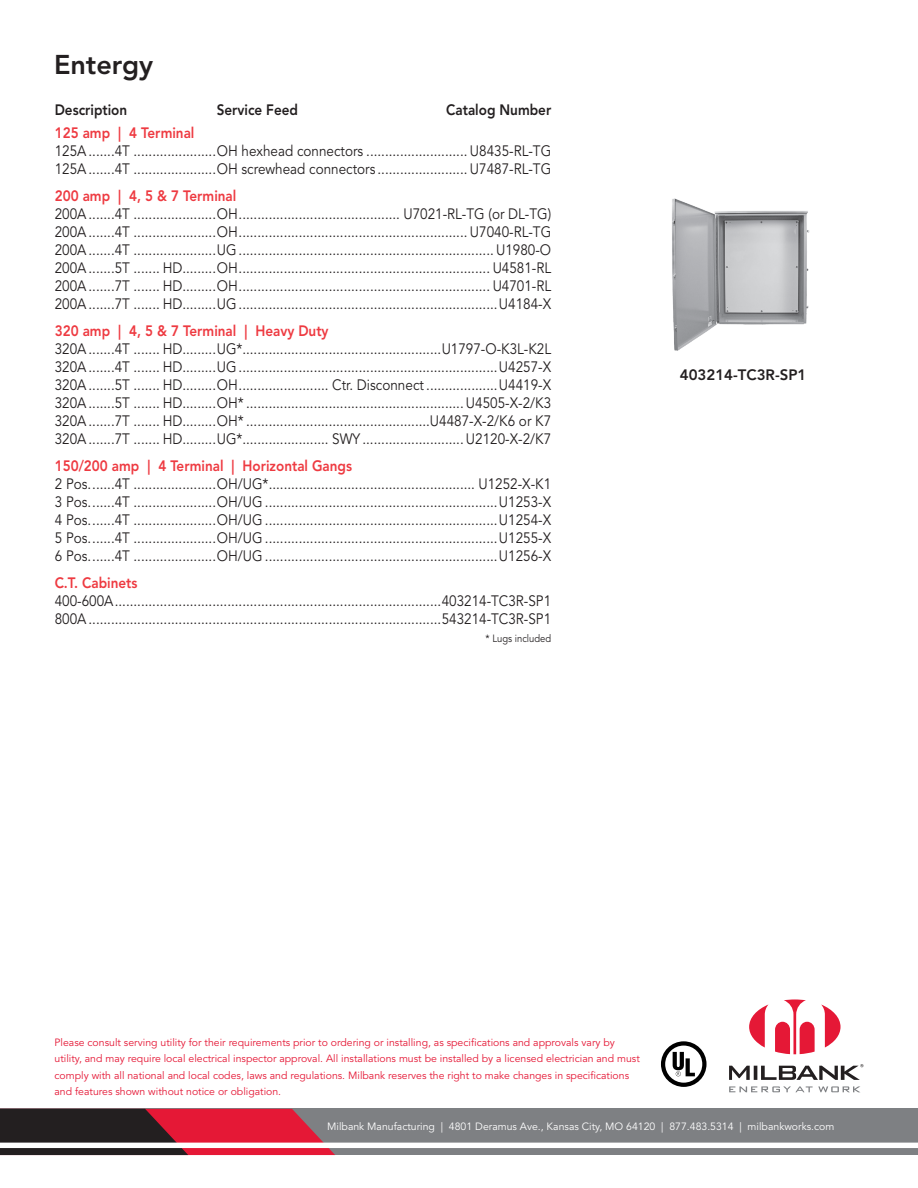
<style>
.page{position:relative;width:918px;height:1188px;background:#fff}
.page>*{position:absolute;margin:0;border:0;box-sizing:border-box;transform-origin:0 0}
.t1{font:800 27px "Avenir LT Std";color:#231f20}
.t2{font:15px/18px "Avenir LT Std";color:#231f20;text-align:justify;scale:.9 1}
.t3{font:800 15px "Avenir LT Std";color:#ee3a41;scale:.9 1}
.t4{font:800 15px "Avenir LT Std";color:#231f20;scale:.9 1}
.t5{font:800 15px "Avenir LT Std";color:#231f20}
.t6{font:10.5px/16.5px "Avenir LT Std";color:#e51836}
.t7{font:10.5px "Avenir LT Std";color:#fff}
.t8{font:10.5px "Avenir LT Std";color:#231f20;scale:.9 1}
</style>
<div class="page">
<div style="left:0;top:1109px;width:918px;height:46px;background:#7e8083"></div>
<svg style="left:0;top:1109px;width:335px;height:46px;background:#7e2230"></svg>
<div style="left:0;top:1142px;width:918px;height:6px;background:#fff"></div>
<svg style="left:749px;top:999px;width:92px;height:55px"></svg>
<svg style="left:729px;top:1086px;width:131px;height:6px"></svg>
<svg style="left:729px;top:1064px;width:134px;height:16px"></svg>
<svg style="left:661px;top:1041px;width:46px;height:46px"></svg>
<img style="left:672px;top:198px;width:138px;height:153px">
<h1 class="t1" style="left:54px;top:49px;width:101px">Entergy</h1>
<p class="t4" style="left:55px;top:101px;width:82px">Description</p>
<p class="t4" style="left:217px;top:101px;width:92px">Service Feed</p>
<p class="t4" style="left:446px;top:101px;width:118px">Catalog Number</p>
<p class="t3" style="left:55px;top:124px;width:157px">125 amp | 4 Terminal</p>
<p class="t2" style="left:55px;top:142px;width:553px">125A.......4T ......................OH hexhead connectors ........................... U8435-RL-TG<br>125A.......4T ......................OH screwhead connectors ........................ U7487-RL-TG</p>
<p class="t3" style="left:55px;top:187px;width:203px">200 amp | 4, 5 &amp; 7 Terminal</p>
<p class="t2" style="left:55px;top:205px;width:553px">200A.......4T ......................OH........................................... U7021-RL-TG (or DL-TG)<br>200A.......4T ......................OH............................................................. U7040-RL-TG 200A.......4T ......................UG .................................................................... U1980-O 200A.......5T ....... HD.........OH................................................................... U4581-RL 200A.......7T ....... HD.........OH................................................................... U4701-RL 200A.......7T ....... HD.........UG .....................................................................U4184-X</p>
<p class="t3" style="left:55px;top:322px;width:306px">320 amp | 4, 5 &amp; 7 Terminal | Heavy Duty</p>
<p class="t2" style="left:55px;top:340px;width:553px">320A.......4T ....... HD.........UG*.....................................................U1797-O-K3L-K2L 320A.......4T ....... HD.........UG .....................................................................U4257-X 320A.......5T ....... HD.........OH........................ Ctr. Disconnect ...................U4419-X 320A.......5T ....... HD.........OH* .......................................................... U4505-X-2/K3<br>320A.......7T ....... HD.........OH* .................................................U4487-X-2/K6 or K7<br>320A.......7T ....... HD.........UG*....................... SWY ........................... U2120-X-2/K7</p>
<p class="t3" style="left:55px;top:457px;width:332px">150/200 amp | 4 Terminal | Horizontal Gangs</p>
<p class="t2" style="left:55px;top:475px;width:553px">2 Pos.......4T ......................OH/UG*....................................................... U1252-X-K1<br>3 Pos.......4T ......................OH/UG ..............................................................U1253-X 4 Pos.......4T ......................OH/UG ..............................................................U1254-X 5 Pos.......4T ......................OH/UG ..............................................................U1255-X 6 Pos.......4T ......................OH/UG ..............................................................U1256-X</p>
<p class="t3" style="left:55px;top:574px;width:93px">C.T. Cabinets</p>
<p class="t2" style="left:55px;top:592px;width:553px">400-600A.......................................................................................403214-TC3R-SP1<br>800A..............................................................................................543214-TC3R-SP1</p>
<p class="t8" style="left:486px;top:632px;width:74px">* Lugs included</p>
<p class="t5" style="left:680px;top:366px;width:128px">403214-TC3R-SP1</p>
<p class="t6" style="left:55px;top:1034px;width:587px">Please consult serving utility for their requirements prior to ordering or installing, as specifications and approvals vary by utility, and may require local electrical inspector approval. All installations must be installed by a licensed electrician and must comply with all national and local codes, laws and regulations. Milbank reserves the right to make changes in specifications and features shown without notice or obligation.</p>
<p class="t7" style="left:327px;top:1121px;width:509px">Milbank Manufacturing | 4801 Deramus Ave., Kansas City, MO 64120 | 877.483.5314 | milbankworks.com</p>
</div>
